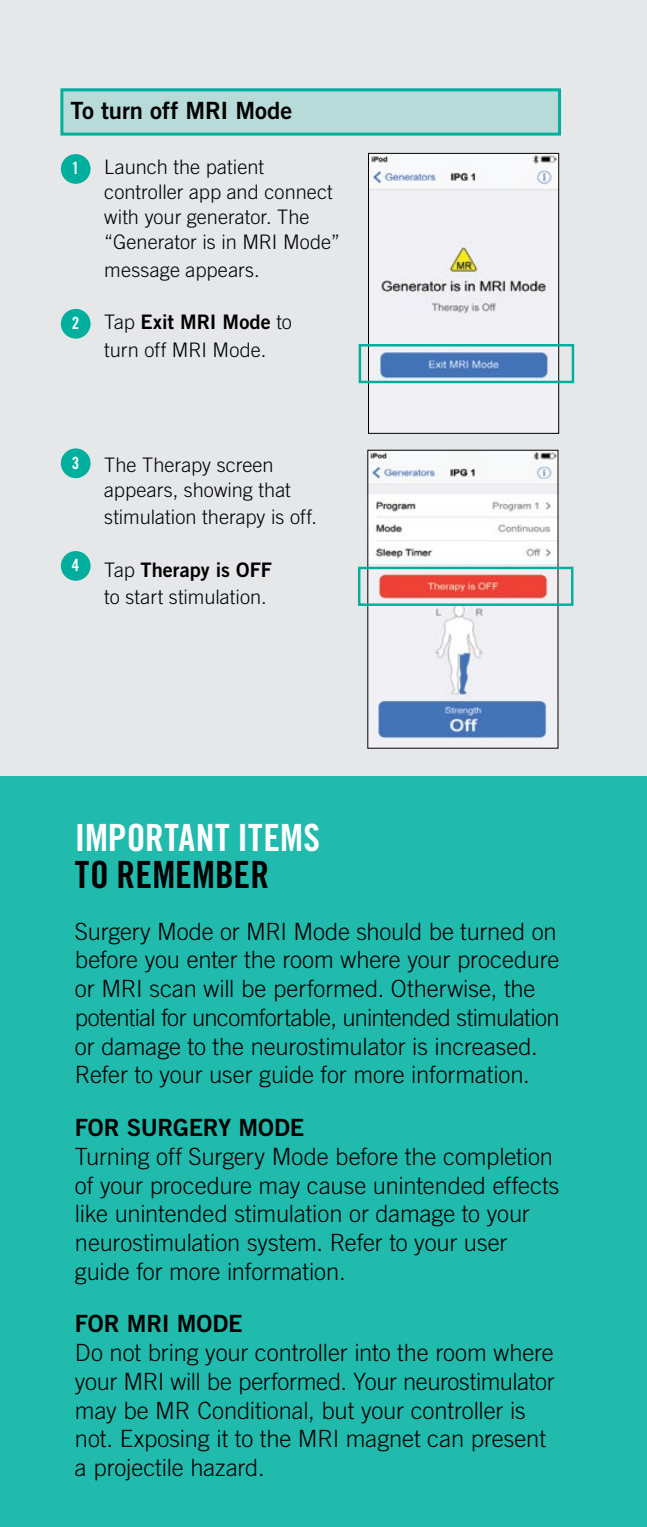
<style>
.page{position:relative;width:647px;height:1527px;background:#fff}
.page>*{position:absolute;margin:0;border:0;box-sizing:border-box;transform-origin:0 0}
.t1{font:37.5px "Trade Gothic LT Std Bd Cn 20";letter-spacing:.005em;color:#fff}
.t2{font:37.5px "Trade Gothic LT Std Bd Cn 20";letter-spacing:.005em;color:#000}
.t3{font:300 23.75px/28.8px "Trade Gothic LT Std";letter-spacing:-.005em;color:#000}
.t4{font:23.75px "Trade Gothic LT Std Bd 2";letter-spacing:-.005em;color:#000}
.t5{font:300 20px/25px "Trade Gothic LT Std";color:#000}
.t6{font:20px "Trade Gothic LT Std Bd 2";color:#000}
.t7{font:17px "Trade Gothic LT Std Bd Cn 20";color:#fff}
.s1{font-family:"Trade Gothic LT Std";font-weight:300}
</style>
<div class="page">
<div style="left:0;top:0;width:646px;height:787px;background:#e6e7e8"></div>
<div style="left:0;top:776px;width:646px;height:751px;background:#21bbae"></div>
<div style="left:63px;top:88px;width:495px;height:45px;background:#b8dbd9"></div>
<div style="left:60px;top:88px;width:500px;height:48px;border:3px solid #00ae9e"></div>
<img style="left:370px;top:155px;width:186px;height:277px">
<div style="left:368px;top:153px;width:190px;height:281px;border:1px solid #000"></div>
<div style="left:358px;top:344px;width:216px;height:39px;border:2px solid #00ae9e"></div>
<img style="left:369px;top:452px;width:187px;height:294px">
<div style="left:358px;top:567px;width:215px;height:39px;border:2px solid #00ae9e"></div>
<div style="left:61px;top:154px;width:29px;height:30px;background:#00ae9e;border-radius:50%"></div>
<div style="left:61px;top:309px;width:29px;height:30px;background:#00ae9e;border-radius:50%"></div>
<div style="left:61px;top:448px;width:29px;height:30px;background:#00ae9e;border-radius:50%"></div>
<div style="left:61px;top:551px;width:29px;height:30px;background:#00ae9e;border-radius:50%"></div>
<p class="t4" style="left:70px;top:96px;width:223px">To turn off MRI Mode</p>
<p class="t7" style="left:72px;top:158px;width:9px">1</p>
<p class="t7" style="left:72px;top:313px;width:9px">2</p>
<p class="t5" style="left:104px;top:154px;width:237px">Launch the patient controller app and connect with your generator. The “Generator is in MRI Mode”</p>
<p class="t5" style="left:104px;top:257px;width:157px">message appears.</p>
<p class="t6" style="left:104px;top:309px;width:189px"><span class="s1">Tap</span> Exit MRI Mode <span class="s1">to</span></p>
<p class="t5" style="left:104px;top:337px;width:163px">turn off MRI Mode.</p>
<p class="t7" style="left:72px;top:452px;width:9px">3</p>
<p class="t7" style="left:72px;top:555px;width:9px">4</p>
<p class="t5" style="left:104px;top:452px;width:188px">The Therapy screen appears, showing that</p>
<p class="t5" style="left:104px;top:504px;width:214px">stimulation therapy is off.</p>
<p class="t6" style="left:104px;top:557px;width:169px"><span class="s1">Tap</span> Therapy is OFF</p>
<p class="t5" style="left:104px;top:584px;width:164px">to start stimulation.</p>
<h1 class="t1" style="left:75px;top:815px;width:247px">IMPORTANT ITEMS</h1>
<h1 class="t2" style="left:75px;top:852px;width:196px">TO REMEMBER</h1>
<p class="t3" style="left:75px;top:916px;width:486px">Surgery Mode or MRI Mode should be turned on before you enter the room where your procedure or MRI scan will be performed. Otherwise, the potential for uncomfortable, unintended stimulation or damage to the neurostimulator is increased.<br>Refer to your user guide for more information.</p>
<p class="t4" style="left:75px;top:1113px;width:231px">FOR SURGERY MODE</p>
<p class="t3" style="left:75px;top:1141px;width:486px">Turning off Surgery Mode before the completion of your procedure may cause unintended effects like unintended stimulation or damage to your neurostimulation system. Refer to your user guide for more information.</p>
<p class="t4" style="left:75px;top:1309px;width:169px">FOR MRI MODE</p>
<p class="t3" style="left:75px;top:1338px;width:481px">Do not bring your controller into the room where your MRI will be performed. Your neurostimulator may be MR Conditional, but your controller is not. Exposing it to the MRI magnet can present a projectile hazard.</p>
</div>
